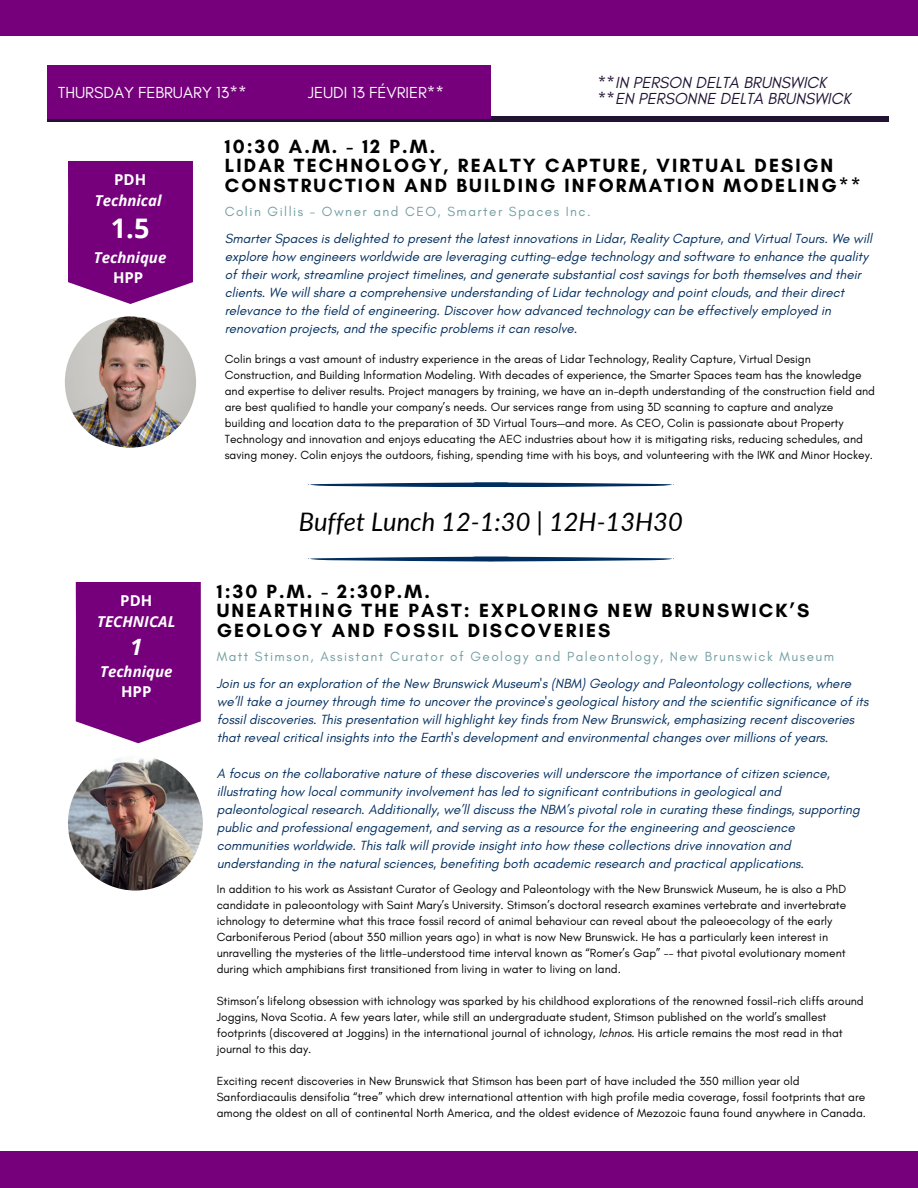
<style>
.page{position:relative;width:918px;height:1188px;background:#fff}
.page>*{position:absolute;margin:0;border:0;box-sizing:border-box;transform-origin:0 0}
.t1{font:700 27px "Open Sans";color:#fff}
.t2{font:italic 25.5px "Lato";color:#000}
.t3{font:italic 700 22.5px "Open Sans";color:#fff}
.t4{font:700 19.5px/19.2px "Glacial Indifference";letter-spacing:.11em;color:#000}
.t5{font:italic 16.2px/16.2px "Glacial Indifference";color:#221233}
.t6{font:16.2px "Glacial Indifference";color:#fff}
.t7{font:italic 700 15px/20.2px "Open Sans";color:#fff;text-align:center}
.t8{font:italic 13.5px/18px "Glacial Indifference";color:#002e5f}
.t9{font:13.5px "Glacial Indifference";letter-spacing:.11em;color:#729ea1}
.t10{font:12px/16px "Glacial Indifference";color:#000}
.s1{font-style:normal}
.s2{font-style:italic}
</style>
<div class="page">
<div style="left:0;top:1151px;width:918px;height:37px;background:#76007c"></div>
<div style="left:0;top:0;width:918px;height:36px;background:#76007c"></div>
<img style="left:65px;top:316px;width:131px;height:132px;border-radius:50%">
<svg style="left:68px;top:161px;width:125px;height:143px;background:#801386"></svg>
<svg style="left:308px;top:482px;width:366px;height:5px"></svg>
<svg style="left:308px;top:557px;width:366px;height:4px"></svg>
<img style="left:68px;top:756px;width:135px;height:135px;border-radius:50%">
<div style="left:76px;top:582px;width:125px;height:161px;background:#76007c"></div>
<div style="left:47px;top:116px;width:841px;height:5px;background:#221233"></div>
<div style="left:47px;top:65px;width:444px;height:54px;background:#76007c"></div>
<p class="t6" style="left:58px;top:82px;width:190px">THURSDAY FEBRUARY 13**</p>
<h1 class="t6" style="left:308px;top:82px;width:138px">JEUDI 13 FÉVRIER**</h1>
<p class="t5" style="left:598px;top:74px;width:254px">**IN PERSON DELTA BRUNSWICK **EN PERSONNE DELTA BRUNSWICK</p>
<h2 class="t7" style="left:95px;top:170px;width:68px"><span class="s1">PDH<br></span>Technical</h2>
<h2 class="t1" style="left:111px;top:210px;width:40px">1.5</h2>
<h2 class="t7" style="left:94px;top:247px;width:74px">Technique<br><span class="s1">HPP</span></h2>
<p class="t7" style="left:97px;top:590px;width:80px"><span class="s1">PDH<br></span>TECHNICAL</p>
<p class="t3" style="left:130px;top:631px;width:14px">1</p>
<p class="t7" style="left:100px;top:661px;width:74px">Technique<br><span class="s1">HPP</span></p>
<h3 class="t4" style="left:225px;top:137px;width:638px">10:30 A.M. - 12 P.M.<br>LIDAR TECHNOLOGY, REALTY CAPTURE, VIRTUAL DESIGN<br>CONSTRUCTION AND BUILDING INFORMATION MODELING**</h3>
<h4 class="t9" style="left:225px;top:203px;width:368px">Colin Gillis - Owner and CEO, Smarter Spaces Inc.</h4>
<p class="t8" style="left:225px;top:229px;width:649px">Smarter Spaces is delighted to present the latest innovations in Lidar, Reality Capture, and Virtual Tours. We will explore how engineers worldwide are leveraging cutting-edge technology and software to enhance the quality of their work, streamline project timelines, and generate substantial cost savings for both themselves and their clients. We will share a comprehensive understanding of Lidar technology and point clouds, and their direct relevance to the field of engineering. Discover how advanced technology can be effectively employed in renovation projects, and the specific problems it can resolve.</p>
<h5 class="t10" style="left:225px;top:351px;width:652px">Colin brings a vast amount of industry experience in the areas of Lidar Technology, Reality Capture, Virtual Design Construction, and Building Information Modeling. With decades of experience, the Smarter Spaces team has the knowledge and expertise to deliver results. Project managers by training, we have an in-depth understanding of the construction field and are best qualified to handle your company’s needs. Our services range from using 3D scanning to capture and analyze building and location data to the preparation of 3D Virtual Tours—and more. As CEO, Colin is passionate about Property Technology and innovation and enjoys educating the AEC industries about how it is mitigating risks, reducing schedules, and saving money. Colin enjoys the outdoors, fishing, spending time with his boys, and volunteering with the IWK and Minor Hockey.</h5>
<h5 class="t2" style="left:299px;top:506px;width:386px">Buffet Lunch 12-1:30 | 12H-13H30</h5>
<h4 class="t4" style="left:217px;top:582px;width:594px">1:30 P.M. - 2:30P.M.<br>UNEARTHING THE PAST: EXPLORING NEW BRUNSWICK’S<br>GEOLOGY AND FOSSIL DISCOVERIES</h4>
<p class="t9" style="left:217px;top:648px;width:619px">Matt Stimson, Assistant Curator of Geology and Paleontology, New Brunswick Museum</p>
<h2 class="t8" style="left:217px;top:674px;width:653px">Join us for an exploration of the New Brunswick Museum's (NBM) Geology and Paleontology collections, where we’ll take a journey through time to uncover the province's geological history and the scientific significance of its fossil discoveries. This presentation will highlight key finds from New Brunswick, emphasizing recent discoveries that reveal critical insights into the Earth's development and environmental changes over millions of years.</h2>
<h5 class="t8" style="left:217px;top:764px;width:645px">A focus on the collaborative nature of these discoveries will underscore the importance of citizen science, illustrating how local community involvement has led to significant contributions in geological and paleontological research. Additionally, we’ll discuss the NBM’s pivotal role in curating these findings, supporting public and professional engagement, and serving as a resource for the engineering and geoscience communities worldwide. This talk will provide insight into how these collections drive innovation and understanding in the natural sciences, benefiting both academic research and practical applications.</h5>
<h5 class="t10" style="left:217px;top:880px;width:631px">In addition to his work as Assistant Curator of Geology and Paleontology with the New Brunswick Museum, he is also a PhD candidate in paleoontology with Saint Mary’s University. Stimson’s doctoral research examines vertebrate and invertebrate ichnology to determine what this trace fossil record of animal behaviour can reveal about the paleoecology of the early Carboniferous Period (about 350 million years ago) in what is now New Brunswick. He has a particularly keen interest in unravelling the mysteries of the little-understood time interval known as “Romer’s Gap” -- that pivotal evolutionary moment during which amphibians first transitioned from living in water to living on land.</h5>
<h5 class="t10" style="left:217px;top:992px;width:649px">Stimson’s lifelong obsession with ichnology was sparked by his childhood explorations of the renowned fossil-rich cliffs around Joggins, Nova Scotia. A few years later, while still an undergraduate student, Stimson published on the world’s smallest footprints (discovered at Joggins) in the international journal of ichnology, <span class="s2">Ichnos</span>. His article remains the most read in that journal to this day.</h5>
<p class="t10" style="left:217px;top:1072px;width:651px">Exciting recent discoveries in New Brunswick that Stimson has been part of have included the 350 million year old<br>Sanfordiacaulis densifolia “tree” which drew international attention with high profile media coverage, fossil footprints that are among the oldest on all of continental North America, and the oldest evidence of Mezozoic fauna found anywhere in Canada.</p>
</div>
